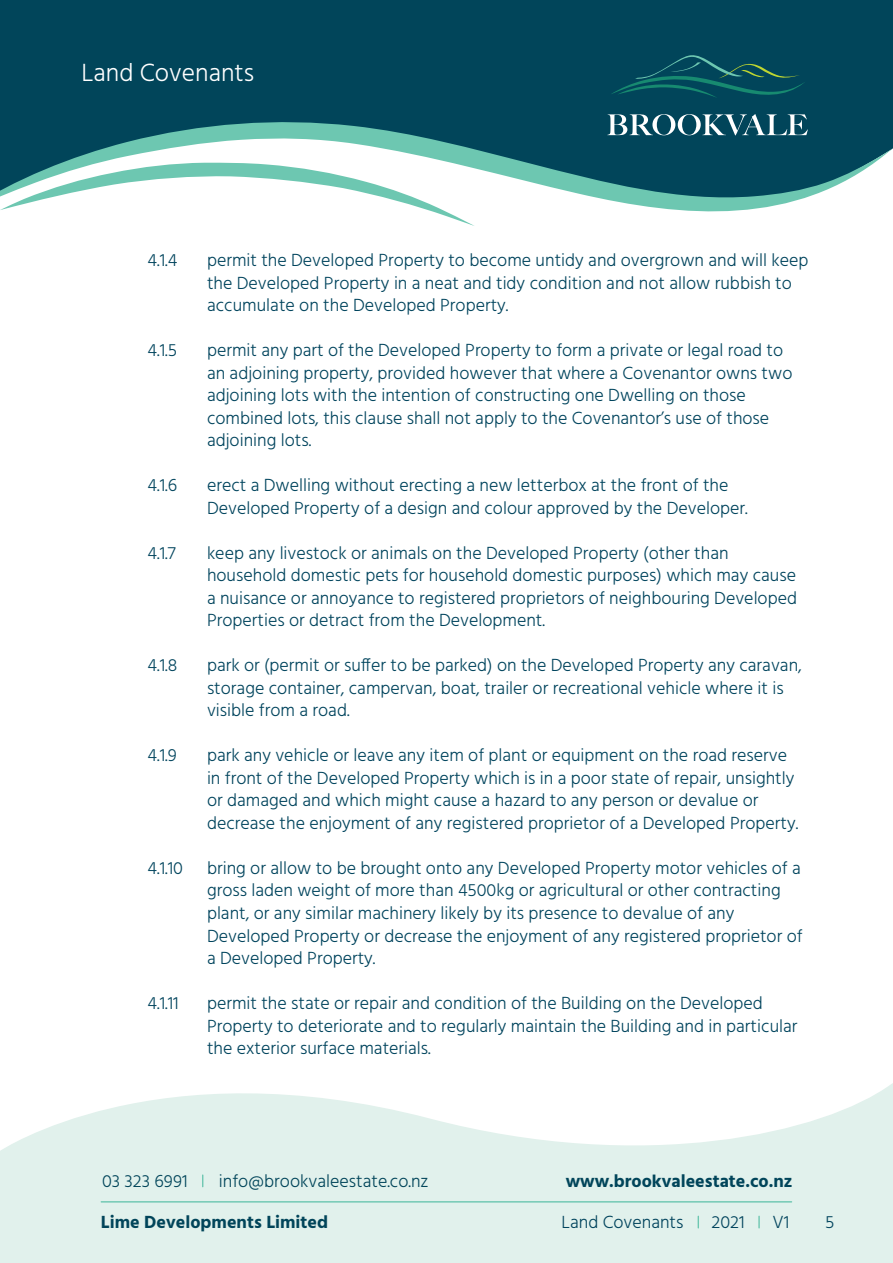
<style>
.page{position:relative;width:893px;height:1263px;background:#fff}
.page>*{position:absolute;margin:0;border:0;box-sizing:border-box;transform-origin:0 0}
.t1{font:300 25.5px "Hind";color:#fff}
.t2{font:300 18px/22.5px "Hind";color:#01445d}
.t3{font:700 18px "Hind";color:#01455a}
.t4{font:300 18px "Hind";color:#01455a}
</style>
<div class="page">
<svg style="left:0;top:1083px;width:893px;height:180px;fill:#e1f1ec"></svg>
<hr style="left:101px;top:1201px;width:691px;height:1px;background:#6dc7b1">
<svg style="left:202px;top:1174px;width:1px;height:13px"></svg>
<svg style="left:758px;top:1216px;width:2px;height:12px"></svg>
<svg style="left:698px;top:1216px;width:1px;height:12px"></svg>
<div style="left:0;top:0;width:893px;height:118px;background:#01455a"></div>
<svg style="left:610px;top:54px;width:196px;height:44px;background:#08505d"></svg>
<svg style="left:607px;top:114px;width:201px;height:4px"></svg>
<svg style="left:0;top:118px;width:893px;height:108px"></svg>
<h1 class="t1" style="left:81px;top:56px;width:174px">Land Covenants</h1>
<p class="t2" style="left:147px;top:250px;width:31px">4.1.4</p>
<p class="t2" style="left:147px;top:340px;width:31px">4.1.5</p>
<p class="t2" style="left:147px;top:475px;width:31px">4.1.6</p>
<p class="t2" style="left:147px;top:543px;width:30px">4.1.7</p>
<p class="t2" style="left:147px;top:655px;width:31px">4.1.8</p>
<p class="t2" style="left:147px;top:745px;width:31px">4.1.9</p>
<p class="t2" style="left:147px;top:858px;width:37px">4.1.10</p>
<p class="t2" style="left:147px;top:993px;width:33px">4.1.11</p>
<p class="t2" style="left:207px;top:250px;width:603px">permit the Developed Property to become untidy and overgrown and will keep the Developed Property in a neat and tidy condition and not allow rubbish to accumulate on the Developed Property.</p>
<p class="t2" style="left:207px;top:340px;width:587px">permit any part of the Developed Property to form a private or legal road to an adjoining property, provided however that where a Covenantor owns two adjoining lots with the intention of constructing one Dwelling on those combined lots, this clause shall not apply to the Covenantor’s use of those adjoining lots.</p>
<p class="t2" style="left:207px;top:475px;width:542px">erect a Dwelling without erecting a new letterbox at the front of the<br>Developed Property of a design and colour approved by the Developer.</p>
<p class="t2" style="left:207px;top:543px;width:592px">keep any livestock or animals on the Developed Property (other than household domestic pets for household domestic purposes) which may cause a nuisance or annoyance to registered proprietors of neighbouring Developed Properties or detract from the Development.</p>
<p class="t2" style="left:207px;top:655px;width:596px">park or (permit or suffer to be parked) on the Developed Property any caravan, storage container, campervan, boat, trailer or recreational vehicle where it is visible from a road.</p>
<p class="t2" style="left:207px;top:745px;width:593px">park any vehicle or leave any item of plant or equipment on the road reserve in front of the Developed Property which is in a poor state of repair, unsightly or damaged and which might cause a hazard to any person or devalue or decrease the enjoyment of any registered proprietor of a Developed Property.</p>
<p class="t2" style="left:207px;top:858px;width:597px">bring or allow to be brought onto any Developed Property motor vehicles of a gross laden weight of more than 4500kg or agricultural or other contracting plant, or any similar machinery likely by its presence to devalue of any Developed Property or decrease the enjoyment of any registered proprietor of a Developed Property.</p>
<p class="t2" style="left:207px;top:993px;width:592px">permit the state or repair and condition of the Building on the Developed<br>Property to deteriorate and to regularly maintain the Building and in particular the exterior surface materials.</p>
<p class="t4" style="left:102px;top:1169px;width:87px">03 323 6991</p>
<p class="t4" style="left:219px;top:1169px;width:211px">info@brookvaleestate.co.nz</p>
<p class="t3" style="left:101px;top:1211px;width:229px">Lime Developments Limited</p>
<p class="t3" style="left:566px;top:1170px;width:228px">www.brookvaleestate.co.nz</p>
<p class="t2" style="left:561px;top:1211px;width:123px">Land Covenants</p>
<p class="t2" style="left:712px;top:1211px;width:35px">2021</p>
<p class="t2" style="left:772px;top:1211px;width:18px">V1</p>
<p class="t2" style="left:825px;top:1211px;width:11px">5</p>
</div>
